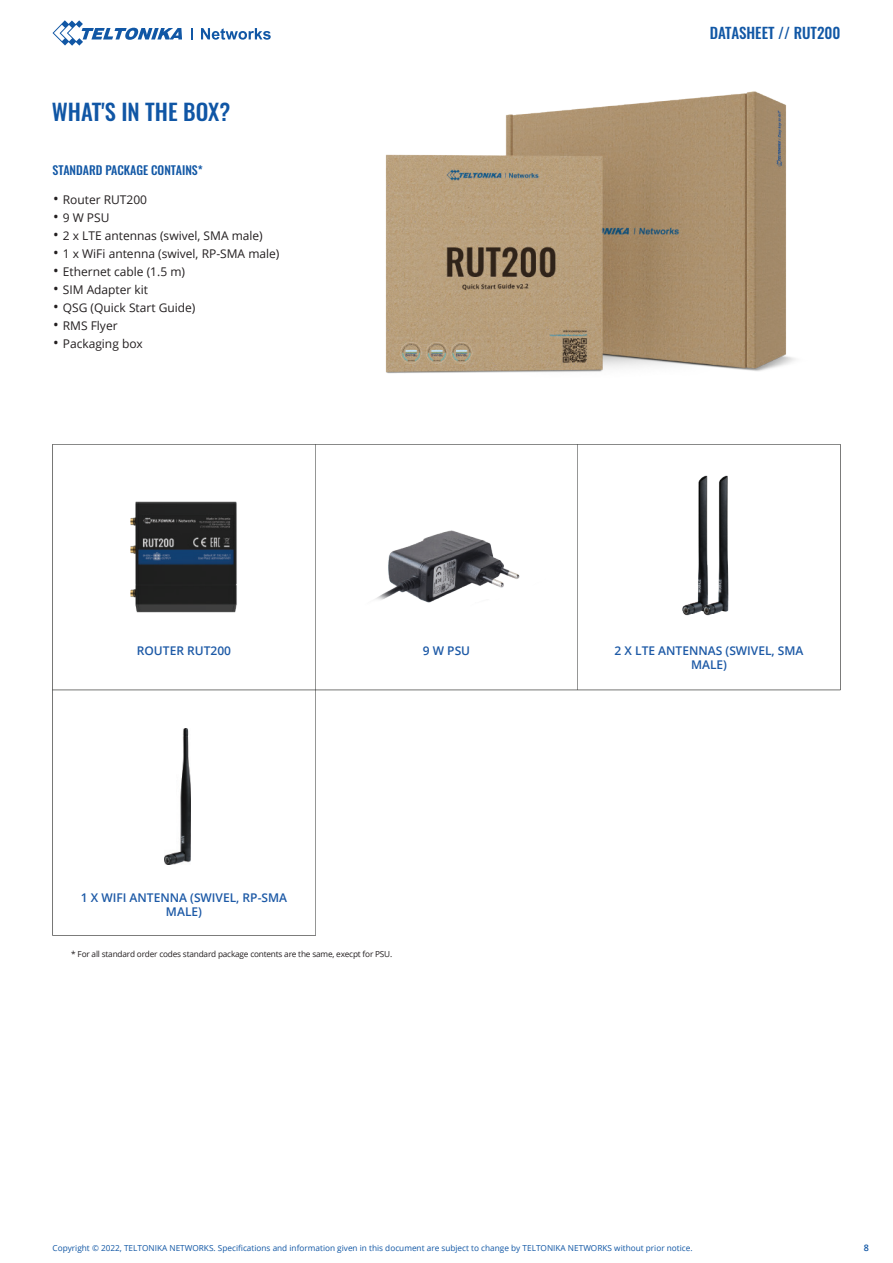
<style>
.page{position:relative;width:893px;height:1263px;background:#fff}
.page>*{position:absolute;margin:0;border:0;box-sizing:border-box;transform-origin:0 0}
.t1{font:500 22.5px "Oswald";color:#1056a5}
.t2{font:500 15px "Oswald";color:#1157a5}
.t3{font:12px "Open Sans";color:#231f20}
.t4{font:600 12px/14.4px "Open Sans";color:#1c59a6;text-align:center}
.t5{font:500 12px "Oswald";color:#1157a5}
.t6{font:600 9px "Open Sans";color:#1056a5}
.t7{font:8.25px "Open Sans";color:#1157a5}
.t8{font:8.25px "Open Sans";letter-spacing:-.02em;color:#231f20}
.s1{font-size:15px}
</style>
<div class="page">
<svg style="left:53px;top:20px;width:129px;height:26px"></svg>
<svg style="left:191px;top:28px;width:2px;height:12px"></svg>
<svg style="left:201px;top:28px;width:70px;height:12px"></svg>
<svg style="left:52px;top:444px;width:788px;height:491px"></svg>
<hr style="left:53px;top:690px;width:787px;height:1px;background:#040503">
<hr style="left:53px;top:935px;width:263px;height:1px;background:#040503">
<hr style="left:316px;top:444px;width:1px;height:491px;background:#040503">
<hr style="left:577px;top:444px;width:1px;height:246px;background:#040503">
<hr style="left:840px;top:444px;width:1px;height:246px;background:#040503">
<img style="left:165px;top:728px;width:26px;height:136px">
<img style="left:342px;top:509px;width:216px;height:170px">
<img style="left:102px;top:485px;width:164px;height:141px">
<img style="left:279px;top:91px;width:562px;height:418px">
<h1 class="t1" style="left:52px;top:92px;width:180px">WHAT'S IN THE BOX?</h1>
<p class="t5" style="left:53px;top:164px;width:152px">STANDARD PACKAGE CONTAINS*</p>
<p class="t3" style="left:53px;top:192px;width:95px"><span class="s1">•</span> Router RUT200</p>
<p class="t3" style="left:53px;top:210px;width:58px"><span class="s1">•</span> 9 W PSU</p>
<p class="t3" style="left:53px;top:228px;width:211px"><span class="s1">•</span> 2 x LTE antennas (swivel, SMA male)</p>
<p class="t3" style="left:53px;top:246px;width:228px"><span class="s1">•</span> 1 x WiFi antenna (swivel, RP-SMA male)</p>
<p class="t3" style="left:53px;top:264px;width:133px"><span class="s1">•</span> Ethernet cable (1.5 m)</p>
<p class="t3" style="left:53px;top:282px;width:96px"><span class="s1">•</span> SIM Adapter kit</p>
<p class="t3" style="left:53px;top:300px;width:144px"><span class="s1">•</span> QSG (Quick Start Guide)</p>
<p class="t3" style="left:53px;top:318px;width:66px"><span class="s1">•</span> RMS Flyer</p>
<p class="t3" style="left:53px;top:336px;width:91px"><span class="s1">•</span> Packaging box</p>
<p class="t2" style="left:710px;top:19px;width:132px">DATASHEET // RUT200</p>
<p class="t4" style="left:137px;top:643px;width:96px">ROUTER RUT200</p>
<p class="t4" style="left:423px;top:643px;width:49px">9 W PSU</p>
<p class="t4" style="left:81px;top:890px;width:208px">1 X WIFI ANTENNA (SWIVEL, RP-SMA<br>MALE)</p>
<p class="t8" style="left:71px;top:948px;width:323px">* For all standard order codes standard package contents are the same, execpt for PSU.</p>
<p class="t4" style="left:615px;top:643px;width:190px">2 X LTE ANTENNAS (SWIVEL, SMA<br>MALE)</p>
<p class="t7" style="left:53px;top:1242px;width:642px">Copyright © 2022, TELTONIKA NETWORKS. Specifications and information given in this document are subject to change by TELTONIKA NETWORKS without prior notice.</p>
<p class="t6" style="left:864px;top:1241px;width:7px">8</p>
</div>
